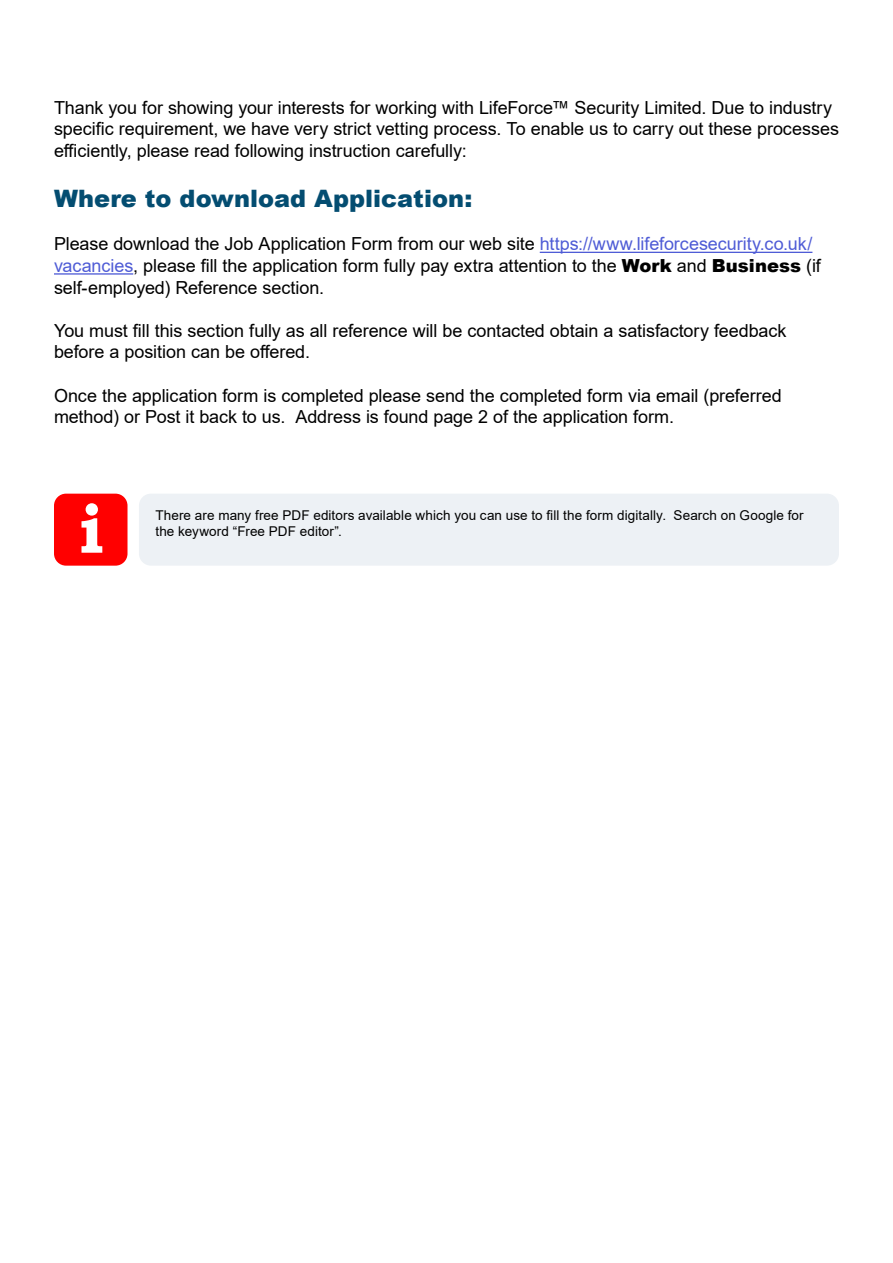
<style>
.page{position:relative;width:893px;height:1263px;background:#fff}
.page>*{position:absolute;margin:0;border:0;box-sizing:border-box;transform-origin:0 0}
.t1{font:700 69px "Bookman Old Style";color:#fff}
.t2{font:900 24px "Arial";color:#044d71}
.t3{font:18px/21.6px "Arial";letter-spacing:-.005em;color:#000}
.t4{font:13.5px/16.2px "Arial";letter-spacing:.005em;color:#000}
.s1{color:#4f5cd6}
.s2{font-weight:900}
</style>
<div class="page">
<hr style="left:540px;top:252px;width:272px;height:1px;background:#4f5cd6">
<hr style="left:54px;top:273px;width:79px;height:2px;background:#4f5cd6">
<div style="left:139px;top:494px;width:700px;height:72px;background:#edf1f5;border-radius:12px"></div>
<div style="left:54px;top:494px;width:74px;height:72px;background:#f00;border-radius:12px"></div>
<p class="t3" style="left:54px;top:96px;width:786px">Thank you for showing your interests for working with LifeForce™ Security Limited. Due to industry specific requirement, we have very strict vetting process. To enable us to carry out these processes efficiently, please read following instruction carefully:</p>
<p class="t2" style="left:54px;top:181px;width:420px">Where to download Application:</p>
<p class="t3" style="left:54px;top:233px;width:768px">Please download the Job Application Form from our web site <span class="s1">https://www.lifeforcesecurity.co.uk/ vacancies</span>, please fill the application form fully pay extra attention to the <span class="s2">Work</span> and <span class="s2">Business</span> (if self-employed) Reference section.</p>
<p class="t3" style="left:54px;top:320px;width:734px">You must fill this section fully as all reference will be contacted obtain a satisfactory feedback before a position can be offered.</p>
<p class="t3" style="left:54px;top:384px;width:729px">Once the application form is completed please send the completed form via email (preferred method) or Post it back to us. Address is found page 2 of the application form.</p>
<p class="t1" style="left:79px;top:479px;width:26px">i</p>
<p class="t4" style="left:155px;top:507px;width:650px">There are many free PDF editors available which you can use to fill the form digitally. Search on Google for the keyword “Free PDF editor”.</p>
</div>
